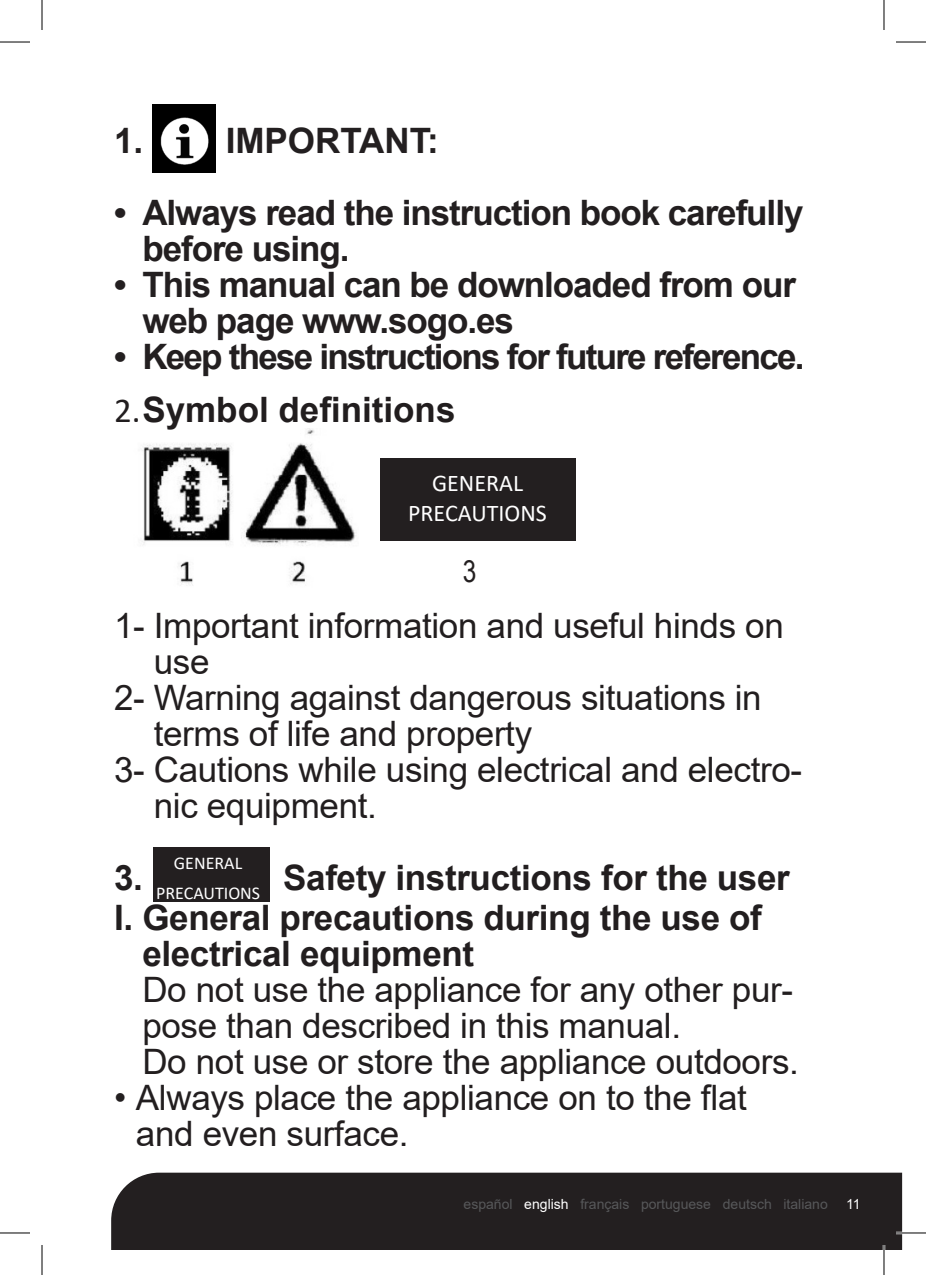
<style>
.page{position:relative;width:926px;height:1275px;background:#fff}
.page>*{position:absolute;margin:0;border:0;box-sizing:border-box;transform-origin:0 0}
.List_Paragraph{font:35px/36px "Arial";letter-spacing:-.01em;color:#221e1f}
.Pa3{font:700 35px/36px "Arial";letter-spacing:-.03em;color:#231f20}
.List_Paragraph-2{font:700 35px/36px "Arial";letter-spacing:-.01em;color:#221e1f}
.Pa3-2{font:700 35px "Arial";letter-spacing:-.05em;color:#231f20}
.t1{font:700 35px "Arial";color:#211d1e}
.Pa3-3{font:700 35px "Arial";color:#231f20}
.t2{font:30px "Arial Narrow";color:#231f20}
.t3{font:24px "Calibri";color:#fff}
.t4{font:18px "Calibri";color:#fff}
.t5{font:14px "Arial";color:#57585a}
.t6{font:14px "Arial";color:#fff}
.s1{font-family:"Calibri";font-weight:400}
.s2{color:#231f20}
.s3{color:#fff}
</style>
<div class="page">
<div style="left:111px;top:1172px;width:791px;height:78px;background:#231f20"></div>
<img style="left:153px;top:105px;width:63px;height:68px">
<img style="left:142px;top:428px;width:214px;height:157px">
<div style="left:381px;top:459px;width:195px;height:82px;background:#231f20"></div>
<div style="left:153px;top:847px;width:116px;height:55px;background:#231f20"></div>
<hr style="left:896px;top:1231px;width:30px;height:3px;background:#fff">
<hr style="left:883px;top:1245px;width:2px;height:30px;background:#fff">
<hr style="left:0;top:42px;width:30px;height:1px;background:#000">
<hr style="left:896px;top:42px;width:30px;height:1px;background:#000">
<hr style="left:0;top:1232px;width:30px;height:1px;background:#000">
<hr style="left:896px;top:1232px;width:30px;height:1px;background:#000">
<hr style="left:42px;top:0;width:1px;height:30px;background:#000">
<hr style="left:42px;top:1245px;width:1px;height:30px;background:#000">
<hr style="left:884px;top:0;width:1px;height:30px;background:#000">
<hr style="left:884px;top:1245px;width:1px;height:30px;background:#000">
<p class="Pa3-3" style="left:114px;top:116px;width:326px">1. IMPORTANT:</p>
<p class="Pa3" style="left:142px;top:195px;width:663px;text-indent:-28px">• Always read the instruction book carefully before using.</p>
<p class="Pa3" style="left:142px;top:267px;width:655px;text-indent:-28px">• This manual can be downloaded from our web page www.sogo.es</p>
<p class="Pa3-2" style="left:114px;top:332px;width:692px">• Keep these instructions for future reference.</p>
<p class="t1" style="left:114px;top:385px;width:343px"><span class="s1">2.</span>Symbol definitions</p>
<p class="t3" style="left:432px;top:466px;width:93px">GENERAL</p>
<p class="t3" style="left:408px;top:496px;width:140px">PRECAUTIONS</p>
<p class="t2" style="left:463px;top:549px;width:15px">3</p>
<p class="List_Paragraph" style="left:154px;top:607px;width:631px;text-indent:-40px">1- Important information and useful hinds on use</p>
<p class="List_Paragraph" style="left:154px;top:679px;width:609px;text-indent:-40px">2- Warning against dangerous situations in terms of life and property</p>
<p class="List_Paragraph" style="left:154px;top:751px;width:650px;text-indent:-40px">3- Cautions while using electrical and electro&shy;nic equipment.</p>
<p class="List_Paragraph-2" style="left:114px;top:860px;width:30px">3.</p>
<p class="List_Paragraph-2" style="left:283px;top:860px;width:508px">Safety instructions for the user</p>
<p class="List_Paragraph-2" style="left:142px;top:900px;width:621px;text-indent:-28px">I. General precautions during the use of electrical equipment</p>
<p class="List_Paragraph" style="left:142px;top:971px;width:652px">Do not use the appliance for any other pur&shy;pose than described in this manual.</p>
<p class="List_Paragraph" style="left:142px;top:1043px;width:658px">Do not use or store the appliance outdoors.</p>
<p class="List_Paragraph" style="left:136px;top:1079px;width:612px;text-indent:-22px"><span class="s2">•</span> Always place the appliance on to the flat and even surface.</p>
<p class="t4" style="left:174px;top:850px;width:70px">GENERAL</p>
<p class="t4" style="left:156px;top:880px;width:106px">PRECAUTIONS</p>
<p class="t5" style="left:464px;top:1194px;width:366px">español <span class="s3">english</span> français portuguese deutsch italiano</p>
<p class="t6" style="left:846px;top:1194px;width:16px">11</p>
</div>
